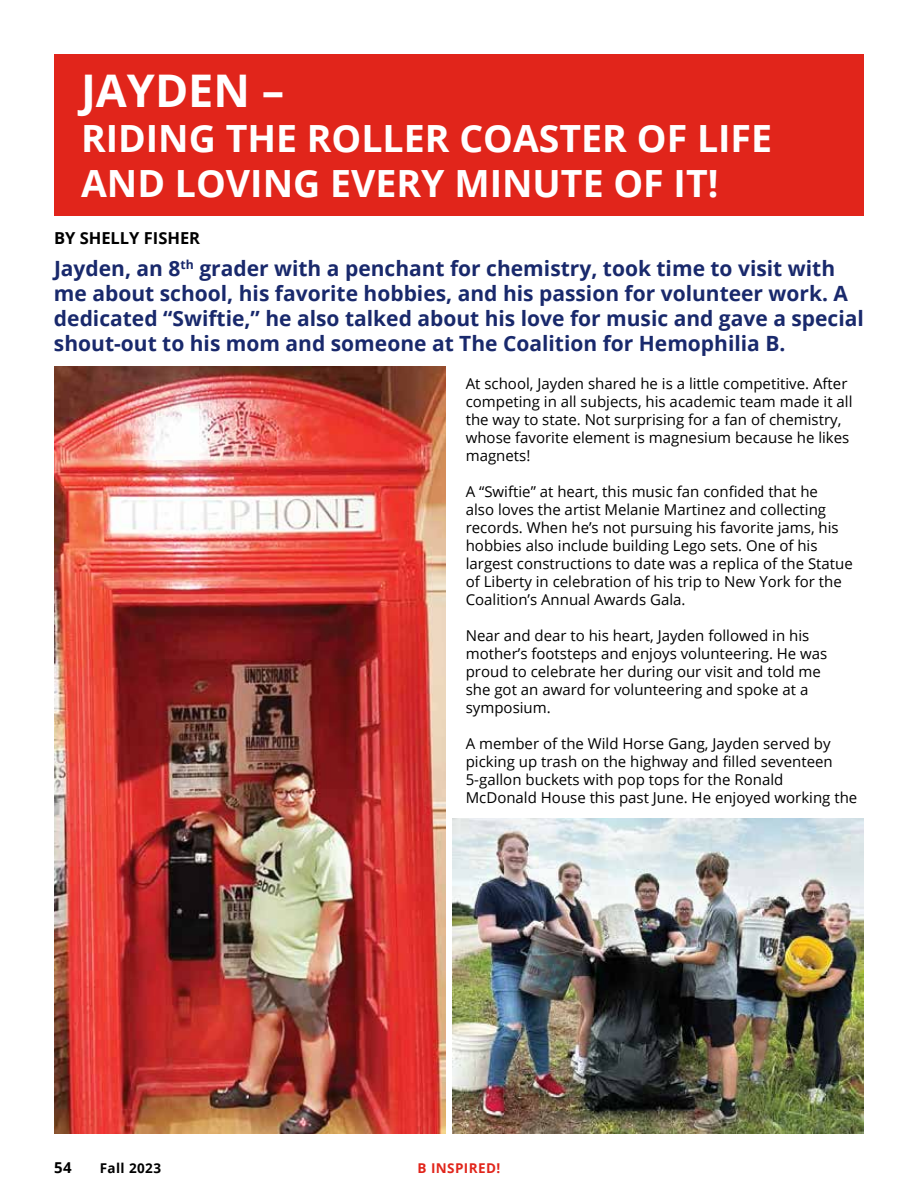
<style>
.page{position:relative;width:918px;height:1188px;background:#fff}
.page>*{position:absolute;margin:0;border:0;box-sizing:border-box;transform-origin:0 0}
.t1{font:700 45px "Open Sans";color:#fff}
.t2{font:700 37.5px/45px "Open Sans";color:#fff}
.t3{font:700 21px/25.2px "Open Sans";color:#19296c}
.t4{font:700 16.5px "Open Sans";color:#000}
.t5{font:15px/18px "Open Sans";color:#000}
.t6{font:700 15px "Open Sans";color:#000}
.t7{font:700 13.5px "Open Sans";letter-spacing:.03em;color:#e1251b}
.t8{font:700 13.5px "Open Sans";letter-spacing:.03em;color:#000}
</style>
<div class="page">
<div style="left:54px;top:54px;width:810px;height:162px;background:#e1251b"></div>
<img style="left:453px;top:819px;width:411px;height:315px">
<img style="left:54px;top:367px;width:392px;height:767px">
<h1 class="t1" style="left:81px;top:59px;width:205px">JAYDEN –</h1>
<h2 class="t2" style="left:81px;top:115px;width:693px">RIDING THE ROLLER COASTER OF LIFE<br>AND LOVING EVERY MINUTE OF IT!</h2>
<p class="t4" style="left:54px;top:226px;width:148px">BY SHELLY FISHER</p>
<p class="t3" style="left:54px;top:255px;width:811px">Jayden, an 8<sup>th</sup> grader with a penchant for chemistry, took time to visit with me about school, his favorite hobbies, and his passion for volunteer work. A dedicated “Swiftie,” he also talked about his love for music and gave a special shout-out to his mom and someone at The Coalition for Hemophilia B.</p>
<p class="t5" style="left:466px;top:374px;width:388px">At school, Jayden shared he is a little competitive. After competing in all subjects, his academic team made it all the way to state. Not surprising for a fan of chemistry, whose favorite element is magnesium because he likes magnets!</p>
<p class="t5" style="left:466px;top:482px;width:389px">A “Swiftie” at heart, this music fan confided that he<br>also loves the artist Melanie Martinez and collecting records. When he’s not pursuing his favorite jams, his hobbies also include building Lego sets. One of his largest constructions to date was a replica of the Statue of Liberty in celebration of his trip to New York for the Coalition’s Annual Awards Gala.</p>
<p class="t5" style="left:466px;top:626px;width:363px">Near and dear to his heart, Jayden followed in his mother’s footsteps and enjoys volunteering. He was proud to celebrate her during our visit and told me she got an award for volunteering and spoke at a symposium.</p>
<p class="t5" style="left:466px;top:734px;width:393px">A member of the Wild Horse Gang, Jayden served by picking up trash on the highway and filled seventeen 5-gallon buckets with pop tops for the Ronald McDonald House this past June. He enjoyed working the</p>
<p class="t6" style="left:54px;top:1157px;width:19px">54</p>
<p class="t8" style="left:100px;top:1158px;width:63px">Fall 2023</p>
<p class="t7" style="left:418px;top:1158px;width:84px">B INSPIRED!</p>
</div>
